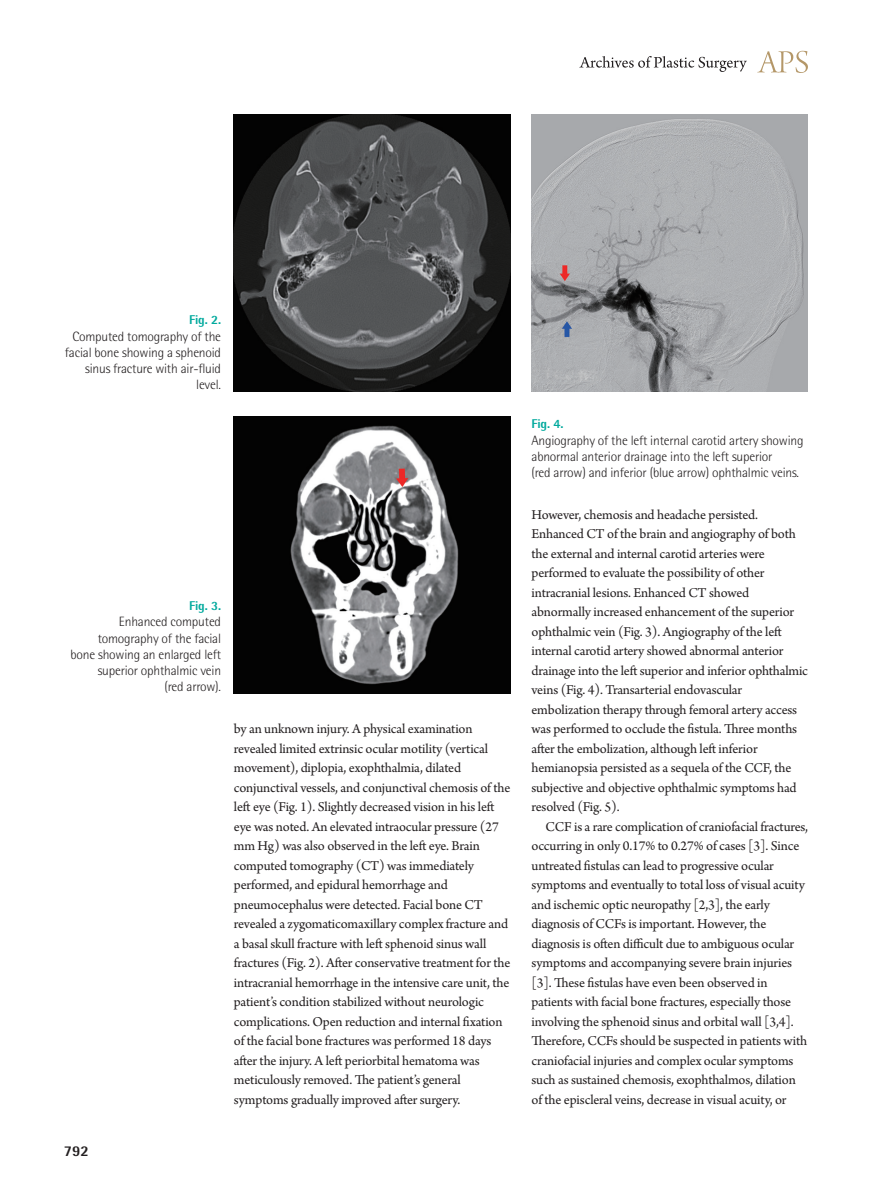
<style>
.page{position:relative;width:893px;height:1191px;background:#fff}
.page>*{position:absolute;margin:0;border:0;box-sizing:border-box;transform-origin:0 0}
.t1{font:800 15px "Rotis Semi Sans Std";color:#231f20}
.본문{font:14.25px/19.5px "Arno Pro";letter-spacing:-.01em;color:#231f20}
.표_그림_설명{font:300 13.5px/16.2px "Rotis Semi Sans Std";letter-spacing:-.015em;color:#231f20;text-align:right}
.표_그림_설명-2{font:800 12.75px "Rotis Semi Sans Std";letter-spacing:-.015em;color:#00a99d}
</style>
<div class="page">
<svg style="left:757px;top:51px;width:51px;height:22px"></svg>
<svg style="left:579px;top:56px;width:168px;height:16px"></svg>
<img style="left:234px;top:115px;width:276px;height:276px">
<img style="left:234px;top:417px;width:276px;height:276px">
<img style="left:531px;top:115px;width:277px;height:276px">
<p class="표_그림_설명-2" style="left:189px;top:311px;width:33px">Fig. 2.</p>
<p class="표_그림_설명" style="left:65px;top:328px;width:158px">Computed tomography of the facial bone showing a sphenoid sinus fracture with air-fluid level.</p>
<p class="표_그림_설명-2" style="left:189px;top:597px;width:33px">Fig. 3.</p>
<p class="표_그림_설명" style="left:71px;top:614px;width:152px">Enhanced computed tomography of the facial bone showing an enlarged left superior ophthalmic vein<br>(red arrow).</p>
<p class="본문" style="left:234px;top:720px;width:278px">by an unknown injury. A physical examination revealed limited extrinsic ocular motility (vertical movement), diplopia, exophthalmia, dilated conjunctival vessels, and conjunctival chemosis of the left eye (Fig. 1). Slightly decreased vision in his left eye was noted. An elevated intraocular pressure (27 mm Hg) was also observed in the left eye. Brain computed tomography (CT) was immediately performed, and epidural hemorrhage and pneumocephalus were detected. Facial bone CT revealed a zygomaticomaxillary complex fracture and a basal skull fracture with left sphenoid sinus wall fractures (Fig. 2). After conservative treatment for the intracranial hemorrhage in the intensive care unit, the patient’s condition stabilized without neurologic complications. Open reduction and internal fixation of the facial bone fractures was performed 18 days after the injury. A left periorbital hematoma was meticulously removed. The patient’s general symptoms gradually improved after surgery.</p>
<p class="t1" style="left:64px;top:1141px;width:27px">792</p>
<p class="표_그림_설명-2" style="left:531px;top:415px;width:33px">Fig. 4.</p>
<p class="표_그림_설명" style="left:531px;top:432px;width:273px;text-align:left">Angiography of the left internal carotid artery showing abnormal anterior drainage into the left superior<br>(red arrow) and inferior (blue arrow) ophthalmic veins.</p>
<p class="본문" style="left:531px;top:505px;width:278px">However, chemosis and headache persisted.<br>Enhanced CT of the brain and angiography of both the external and internal carotid arteries were performed to evaluate the possibility of other intracranial lesions. Enhanced CT showed abnormally increased enhancement of the superior ophthalmic vein (Fig. 3). Angiography of the left internal carotid artery showed abnormal anterior drainage into the left superior and inferior ophthalmic veins (Fig. 4). Transarterial endovascular embolization therapy through femoral artery access was performed to occlude the fistula. Three months after the embolization, although left inferior hemianopsia persisted as a sequela of the CCF, the subjective and objective ophthalmic symptoms had resolved (Fig. 5).</p>
<p class="본문" style="left:531px;top:817px;width:278px;text-indent:14px">CCF is a rare complication of craniofacial fractures, occurring in only 0.17% to 0.27% of cases [3]. Since untreated fistulas can lead to progressive ocular symptoms and eventually to total loss of visual acuity and ischemic optic neuropathy [2,3], the early diagnosis of CCFs is important. However, the diagnosis is often difficult due to ambiguous ocular symptoms and accompanying severe brain injuries [3]. These fistulas have even been observed in patients with facial bone fractures, especially those involving the sphenoid sinus and orbital wall [3,4].<br>Therefore, CCFs should be suspected in patients with craniofacial injuries and complex ocular symptoms such as sustained chemosis, exophthalmos, dilation of the episcleral veins, decrease in visual acuity, or</p>
</div>
